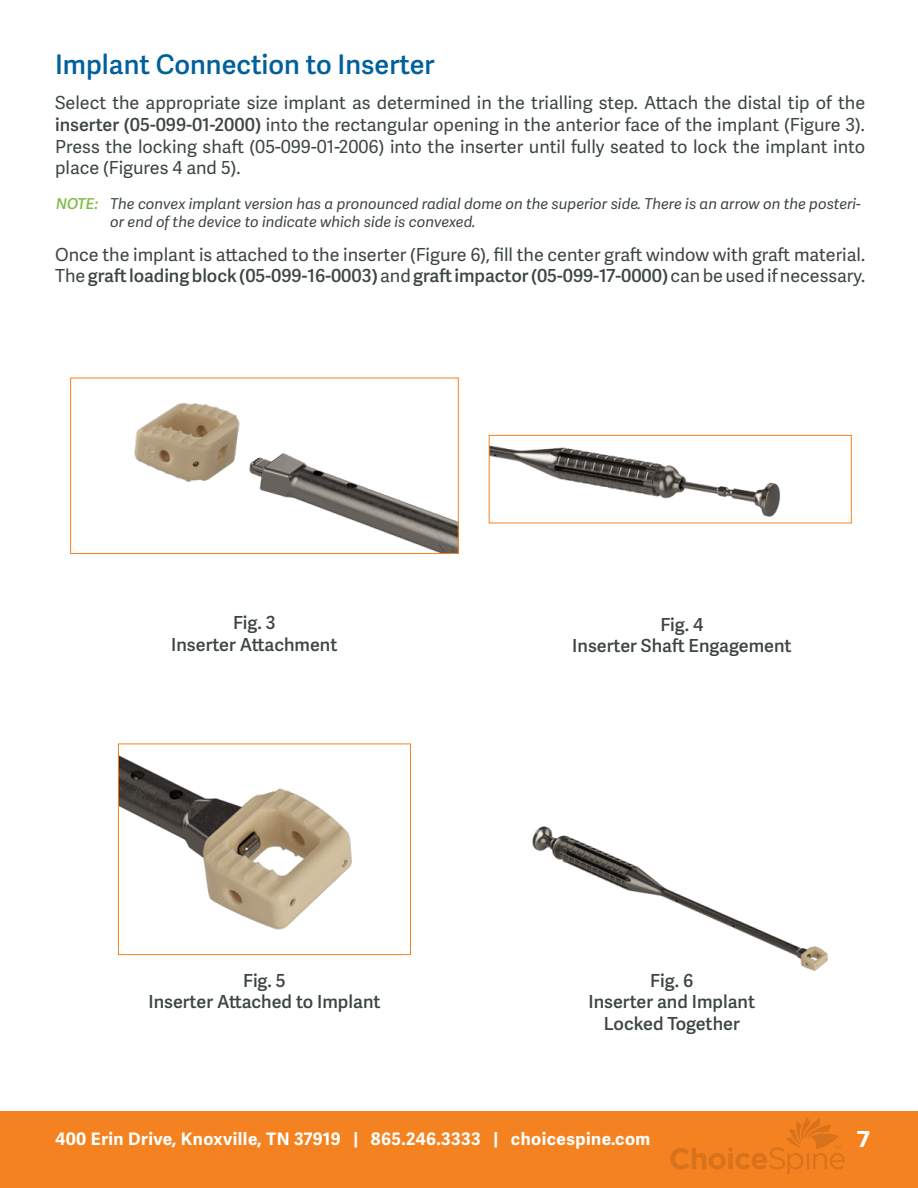
<style>
.page{position:relative;width:918px;height:1188px;background:#fff}
.page>*{position:absolute;margin:0;border:0;box-sizing:border-box;transform-origin:0 0}
.t1{font:600 27px "Adelle Sans";color:#00609c}
.t2{font:700 24px "Proxima Nova";color:#fff}
.t3{font:18px/21.6px "Adelle Sans";color:#3d4644;text-align:justify}
.t4{font:600 18px/21.6px "Adelle Sans";color:#3d4644;text-align:center}
.t5{font:700 17.25px "Adelle Sans";letter-spacing:.025em;color:#fff}
.t6{font:italic 15px/18px "Adelle Sans";color:#3d4644}
.s1{font-weight:600}
.s2{font-weight:600;color:#7ebc42}
</style>
<div class="page">
<div style="left:0;top:1111px;width:918px;height:77px;background:#f58220"></div>
<svg style="left:670px;top:1117px;width:175px;height:57px"></svg>
<img style="left:134px;top:403px;width:323px;height:149px">
<div style="left:70px;top:378px;width:389px;height:176px;border:1px solid #f58220"></div>
<img style="left:491px;top:445px;width:290px;height:72px">
<div style="left:489px;top:435px;width:363px;height:88px;border:1px solid #f58220"></div>
<img style="left:120px;top:755px;width:232px;height:175px">
<div style="left:118px;top:744px;width:293px;height:211px;border:1px solid #f58220"></div>
<img style="left:532px;top:826px;width:296px;height:145px">
<h1 class="t1" style="left:55px;top:49px;width:381px">Implant Connection to Inserter</h1>
<p class="t3" style="left:55px;top:93px;width:812px">Select the appropriate size implant as determined in the trialling step. Attach the distal tip of the <span class="s1">inserter (05-099-01-2000)</span> into the rectangular opening in the anterior face of the implant (Figure 3).<br>Press the locking shaft (05-099-01-2006) into the inserter until fully seated to lock the implant into place (Figures 4 and 5).</p>
<p class="t6" style="left:110px;top:195px;width:752px;text-indent:-54px"><span class="s2">NOTE:</span> The convex implant version has a pronounced radial dome on the superior side. There is an arrow on the posteri&shy;or end of the device to indicate which side is convexed.</p>
<p class="t3" style="left:55px;top:244px;width:812px">Once the implant is attached to the inserter (Figure 6), fill the center graft window with graft material.<br>The <span class="s1">graft loading block (05-099-16-0003)</span> and <span class="s1">graft impactor (05-099-17-0000)</span> can be used if necessary.</p>
<p class="t4" style="left:171px;top:613px;width:168px">Fig. 3<br>Inserter Attachment</p>
<p class="t4" style="left:572px;top:614px;width:221px">Fig. 4<br>Inserter Shaft Engagement</p>
<p class="t4" style="left:148px;top:970px;width:234px">Fig. 5<br>Inserter Attached to Implant</p>
<p class="t4" style="left:588px;top:970px;width:168px">Fig. 6<br>Inserter and Implant<br>Locked Together</p>
<p class="t5" style="left:55px;top:1129px;width:597px">400 Erin Drive, Knoxville, TN 37919 | 865.246.3333 | choicespine.com</p>
<h2 class="t2" style="left:857px;top:1121px;width:15px">7</h2>
</div>
